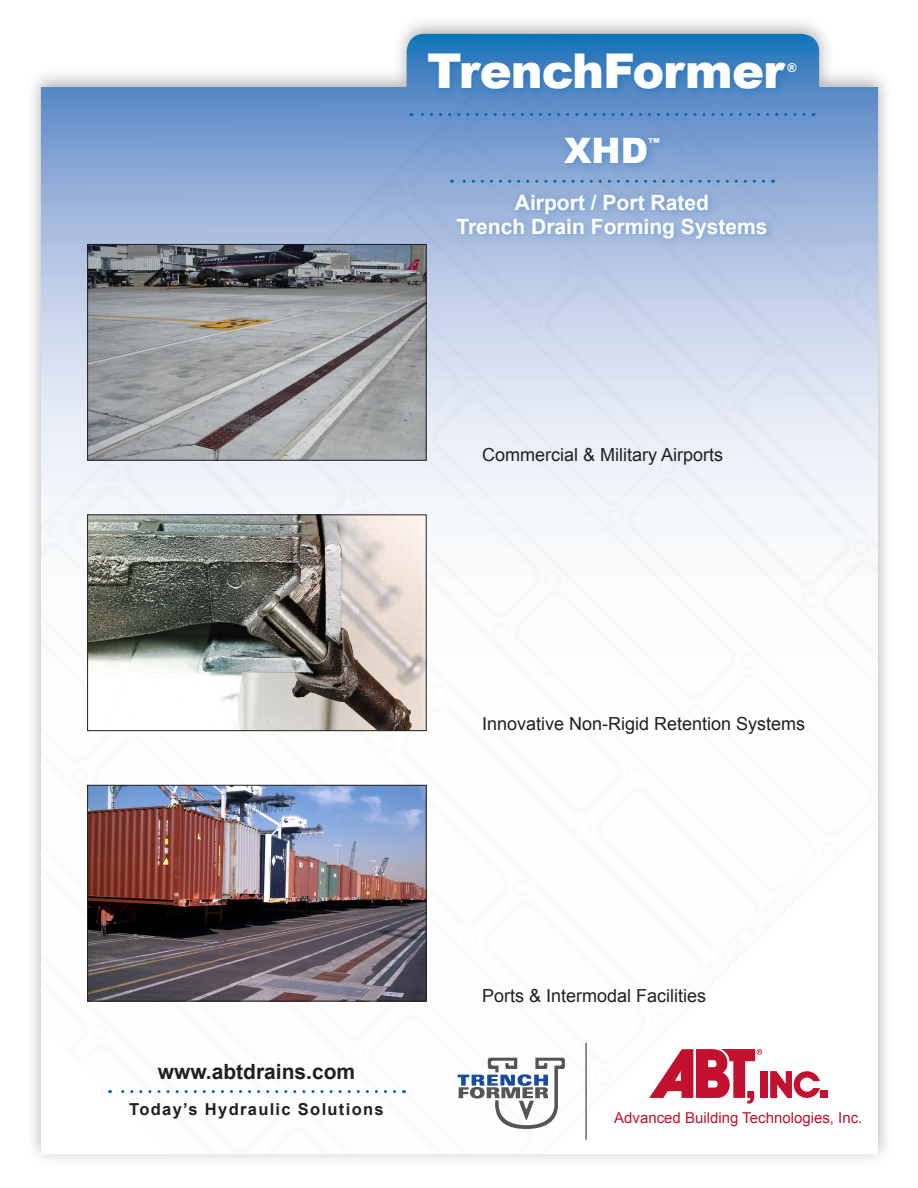
<style>
.page{position:relative;width:918px;height:1188px;background:#fff}
.page>*{position:absolute;margin:0;border:0;box-sizing:border-box;transform-origin:0 0}
.t1{font:900 48px "Arial";letter-spacing:-.02em;color:#fff}
.t2{font:900 35.1px "Arial";color:#fff}
.t3{font:700 21px "Arial";color:#fff}
.t4{font:700 21px "Arial";color:#231f20}
.t5{font:18px "Arial";color:#231f20}
.t6{font:700 16.5px "Arial";letter-spacing:.08em;color:#231f20}
.t7{font:15px "Arial";color:#c3102f}
.t8{font:900 12.3px "Arial";color:#fff}
</style>
<div class="page">
<div style="left:26px;top:15px;width:867px;height:1152px;background:#231f20;opacity:.35"></div>
<img style="left:41px;top:34px;width:837px;height:1119px">
<div style="left:452px;top:132px;width:325px;height:116px;background:#0168b3;opacity:.35"></div>
<div style="left:422px;top:48px;width:385px;height:51px;background:#0168b3;opacity:.35"></div>
<svg style="left:451px;top:180px;width:313px;height:3px"></svg>
<svg style="left:411px;top:113px;width:393px;height:3px"></svg>
<img style="left:89px;top:246px;width:336px;height:213px">
<div style="left:87px;top:244px;width:340px;height:217px;border:1px solid #231f20"></div>
<img style="left:89px;top:787px;width:336px;height:213px">
<div style="left:87px;top:785px;width:340px;height:217px;border:1px solid #231f20"></div>
<img style="left:89px;top:516px;width:336px;height:213px">
<div style="left:87px;top:514px;width:340px;height:217px;border:1px solid #231f20"></div>
<svg style="left:110px;top:1090px;width:285px;height:3px"></svg>
<svg style="left:458px;top:1058px;width:107px;height:71px"></svg>
<hr style="left:586px;top:1043px;width:1px;height:97px;background:#231f20">
<div style="left:761px;top:1071px;width:7px;height:27px;background:#c3102f"></div>
<div style="left:820px;top:1091px;width:7px;height:7px;background:#c3102f"></div>
<svg style="left:770px;top:1071px;width:50px;height:27px"></svg>
<svg style="left:649px;top:1049px;width:113px;height:55px"></svg>
<p class="t1" style="left:427px;top:36px;width:359px">TrenchFormer</p>
<p class="t8" style="left:787px;top:59px;width:11px">®</p>
<p class="t2" style="left:564px;top:125px;width:85px">XHD</p>
<p class="t8" style="left:648px;top:134px;width:13px">™</p>
<p class="t3" style="left:515px;top:188px;width:196px">Airport / Port Rated</p>
<p class="t3" style="left:456px;top:212px;width:313px">Trench Drain Forming Systems</p>
<p class="t5" style="left:482px;top:443px;width:243px">Commercial &amp; Military Airports</p>
<p class="t5" style="left:482px;top:712px;width:325px">Innovative Non-Rigid Retention Systems</p>
<p class="t5" style="left:482px;top:984px;width:226px">Ports &amp; Intermodal Facilities</p>
<p class="t4" style="left:158px;top:1058px;width:199px">www.abtdrains.com</p>
<p class="t6" style="left:129px;top:1099px;width:256px">Today’s Hydraulic Solutions</p>
<p class="t7" style="left:614px;top:1108px;width:250px">Advanced Building Technologies, Inc.</p>
</div>
